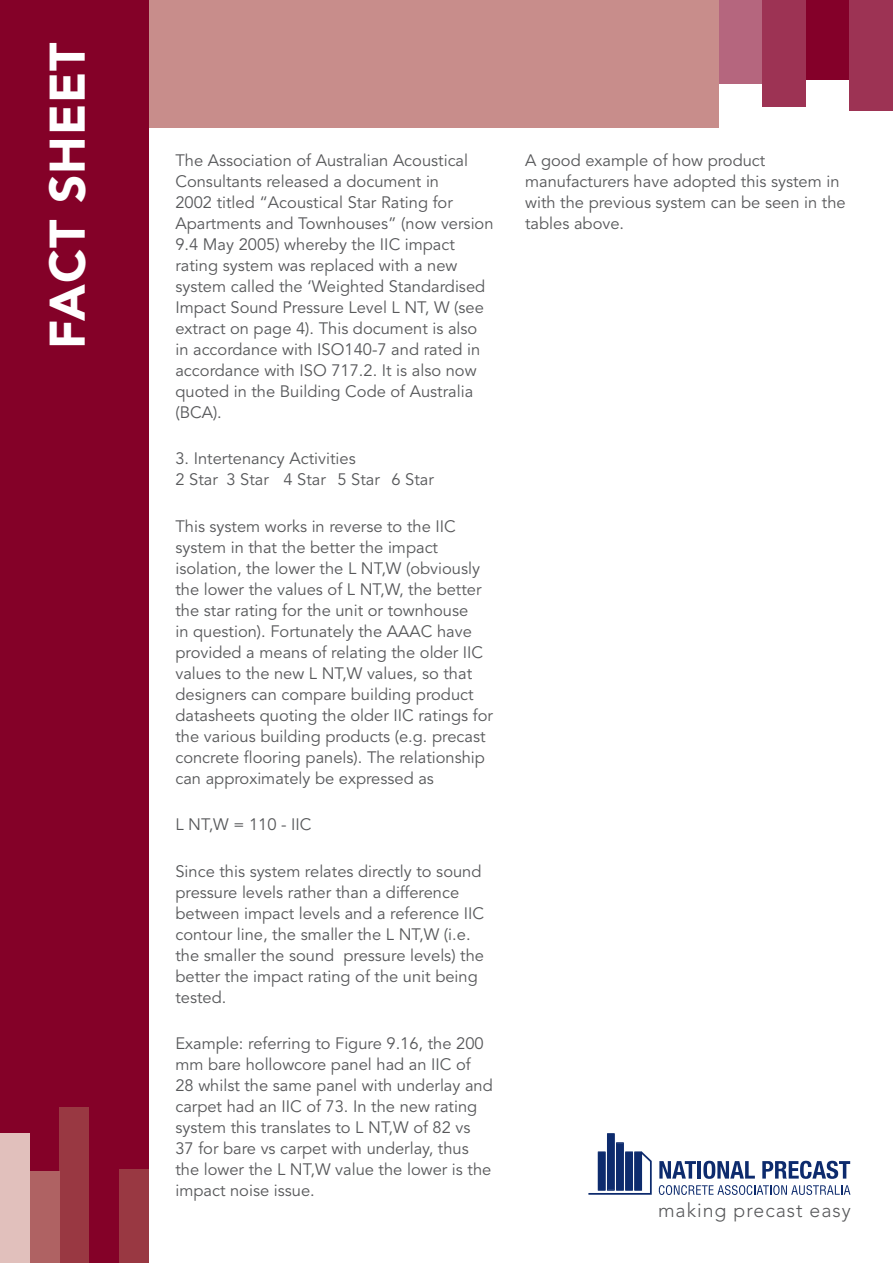
<style>
.page{position:relative;width:893px;height:1263px;background:#fff}
.page>*{position:absolute;margin:0;border:0;box-sizing:border-box;transform-origin:0 0}
.Side_Headline{font:900 49.5px "Avenir LT Std";letter-spacing:.02em;color:#fff}
.t1{font:300 19.5px "Avenir LT Std";letter-spacing:.05em;color:#57585a}
.Quotes{font:16.5px/21px "Avenir LT Std";color:#57585a}
</style>
<div class="page">
<svg style="left:588px;top:1133px;width:64px;height:62px"></svg>
<div style="left:635px;top:1153px;width:6px;height:36px;background:#0d2b6d"></div>
<svg style="left:659px;top:1161px;width:37px;height:17px"></svg>
<hr style="left:698px;top:1161px;width:3px;height:17px;background:#0d2b6d">
<svg style="left:703px;top:1161px;width:52px;height:18px"></svg>
<svg style="left:762px;top:1161px;width:88px;height:18px"></svg>
<svg style="left:659px;top:1185px;width:191px;height:10px"></svg>
<div style="left:149px;top:0;width:570px;height:128px;background:#c88d8b"></div>
<div style="left:719px;top:0;width:44px;height:83px;background:#b5667e"></div>
<div style="left:763px;top:0;width:43px;height:106px;background:#9d3354"></div>
<div style="left:806px;top:0;width:43px;height:80px;background:#840029"></div>
<div style="left:849px;top:0;width:44px;height:111px;background:#9d3354"></div>
<div style="left:0;top:0;width:149px;height:1263px;background:#840128"></div>
<div style="left:60px;top:1107px;width:29px;height:156px;background:#993842"></div>
<div style="left:119px;top:1169px;width:30px;height:94px;background:#993842"></div>
<div style="left:30px;top:1171px;width:30px;height:92px;background:#af6263"></div>
<div style="left:0;top:1133px;width:30px;height:130px;background:#e1c0bc"></div>
<p class="Side_Headline" style="left:38px;top:348px;width:307px;rotate:-90deg">FACT SHEET</p>
<p class="Quotes" style="left:175px;top:150px;width:320px">The Association of Australian Acoustical Consultants released a document in<br>2002 titled “Acoustical Star Rating for Apartments and Townhouses” (now version 9.4 May 2005) whereby the IIC impact rating system was replaced with a new system called the ‘Weighted Standardised Impact Sound Pressure Level L NT, W (see extract on page 4). This document is also in accordance with ISO140-7 and rated in accordance with ISO 717.2. It is also now quoted in the Building Code of Australia (BCA).</p>
<p class="Quotes" style="left:175px;top:448px;width:260px">3. Intertenancy Activities<br>2 Star 3 Star 4 Star 5 Star 6 Star</p>
<p class="Quotes" style="left:175px;top:516px;width:319px">This system works in reverse to the IIC system in that the better the impact isolation, the lower the L NT,W (obviously the lower the values of L NT,W, the better the star rating for the unit or townhouse<br>in question). Fortunately the AAAC have provided a means of relating the older IIC values to the new L NT,W values, so that designers can compare building product datasheets quoting the older IIC ratings for the various building products (e.g. precast concrete flooring panels). The relationship can approximately be expressed as</p>
<p class="Quotes" style="left:175px;top:814px;width:138px">L NT,W = 110 - IIC</p>
<p class="Quotes" style="left:175px;top:861px;width:310px">Since this system relates directly to sound pressure levels rather than a difference between impact levels and a reference IIC contour line, the smaller the L NT,W (i.e. the smaller the sound pressure levels) the better the impact rating of the unit being tested.</p>
<p class="Quotes" style="left:175px;top:1033px;width:319px">Example: referring to Figure 9.16, the 200 mm bare hollowcore panel had an IIC of 28 whilst the same panel with underlay and carpet had an IIC of 73. In the new rating system this translates to L NT,W of 82 vs 37 for bare vs carpet with underlay, thus the lower the L NT,W value the lower is the impact noise issue.</p>
<p class="Quotes" style="left:525px;top:150px;width:322px">A good example of how product manufacturers have adopted this system in with the previous system can be seen in the tables above.</p>
<p class="t1" style="left:658px;top:1198px;width:194px">making precast easy</p>
</div>
